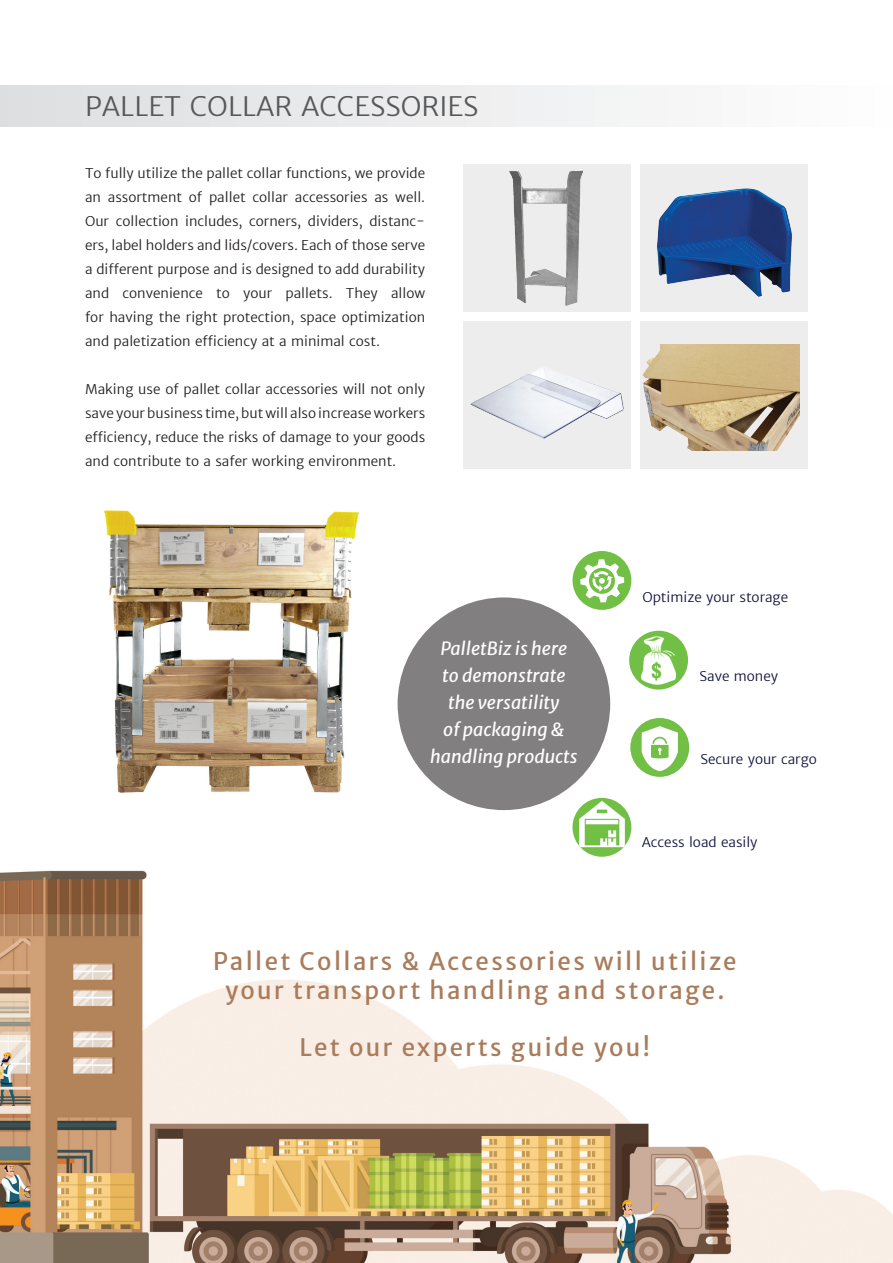
<style>
.page{position:relative;width:893px;height:1263px;background:#fff}
.page>*{position:absolute;margin:0;border:0;box-sizing:border-box;transform-origin:0 0}
.t1{font:300 27px "Merriweather Sans";color:#57585a}
.t2{font:24px/28.8px "Merriweather Sans";letter-spacing:.1em;color:#a97c5b;text-align:center}
.t3{font:italic 18px/27px "Merriweather Sans";color:#fff;text-align:center}
.t4{font:300 13.5px/24px "Merriweather Sans";color:#231f20;text-align:justify}
.t5{font:300 13.5px "Merriweather Sans";color:#11123d}
</style>
<div class="page">
<img style="left:19px;top:848px;width:874px;height:415px">
<img style="left:0;top:872px;width:19px;height:391px">
<div style="left:0;top:85px;width:893px;height:41px;background:linear-gradient(to right,#dddee0,#fefefe)"></div>
<div style="left:572px;top:551px;width:59px;height:59px;background:#71bf44;border-radius:50%"></div>
<div style="left:629px;top:631px;width:59px;height:58px;background:#71bf44;border-radius:50%"></div>
<img style="left:640px;top:635px;width:37px;height:50px">
<div style="left:630px;top:718px;width:59px;height:59px;background:#71bf44;border-radius:50%"></div>
<div style="left:572px;top:798px;width:59px;height:59px;background:#71bf44;border-radius:50%"></div>
<img style="left:579px;top:800px;width:46px;height:48px">
<div style="left:398px;top:597px;width:212px;height:213px;background:#817f80;border-radius:50%"></div>
<div style="left:463px;top:321px;width:168px;height:148px;background:#ededed"></div>
<div style="left:641px;top:321px;width:167px;height:148px;background:#ededed"></div>
<div style="left:463px;top:164px;width:168px;height:148px;background:#ededed"></div>
<div style="left:641px;top:164px;width:167px;height:148px;background:#ededed"></div>
<img style="left:643px;top:345px;width:157px;height:106px">
<img style="left:470px;top:368px;width:154px;height:71px">
<img style="left:657px;top:188px;width:135px;height:109px">
<svg style="left:642px;top:726px;width:36px;height:45px"></svg>
<svg style="left:580px;top:559px;width:44px;height:43px"></svg>
<img style="left:509px;top:170px;width:74px;height:136px">
<img style="left:103px;top:510px;width:257px;height:283px">
<h1 class="t1" style="left:85px;top:90px;width:395px">PALLET COLLAR ACCESSORIES</h1>
<p class="t4" style="left:85px;top:161px;width:342px">To fully utilize the pallet collar functions, we provide an assortment of pallet collar accessories as well.<br>Our collection includes, corners, dividers, distanc&shy;ers, label holders and lids/covers. Each of those serve a different purpose and is designed to add durability and convenience to your pallets. They allow for having the right protection, space optimization and paletization efficiency at a minimal cost.</p>
<p class="t4" style="left:85px;top:377px;width:342px">Making use of pallet collar accessories will not only save your business time, but will also increase workers efficiency, reduce the risks of damage to your goods and contribute to a safer working environment.</p>
<h3 class="t3" style="left:430px;top:632px;width:149px">PalletBiz is here to demonstrate the versatility<br>of packaging &amp; handling products</h3>
<p class="t5" style="left:642px;top:588px;width:147px">Optimize your storage</p>
<p class="t5" style="left:699px;top:668px;width:80px">Save money</p>
<p class="t5" style="left:701px;top:750px;width:118px">Secure your cargo</p>
<p class="t5" style="left:642px;top:834px;width:117px">Access load easily</p>
<h2 class="t2" style="left:213px;top:944px;width:525px">Pallet Collars &amp; Accessories will utilize your transport handling and storage.</h2>
<h2 class="t2" style="left:300px;top:1030px;width:352px">Let our experts guide you!</h2>
</div>
